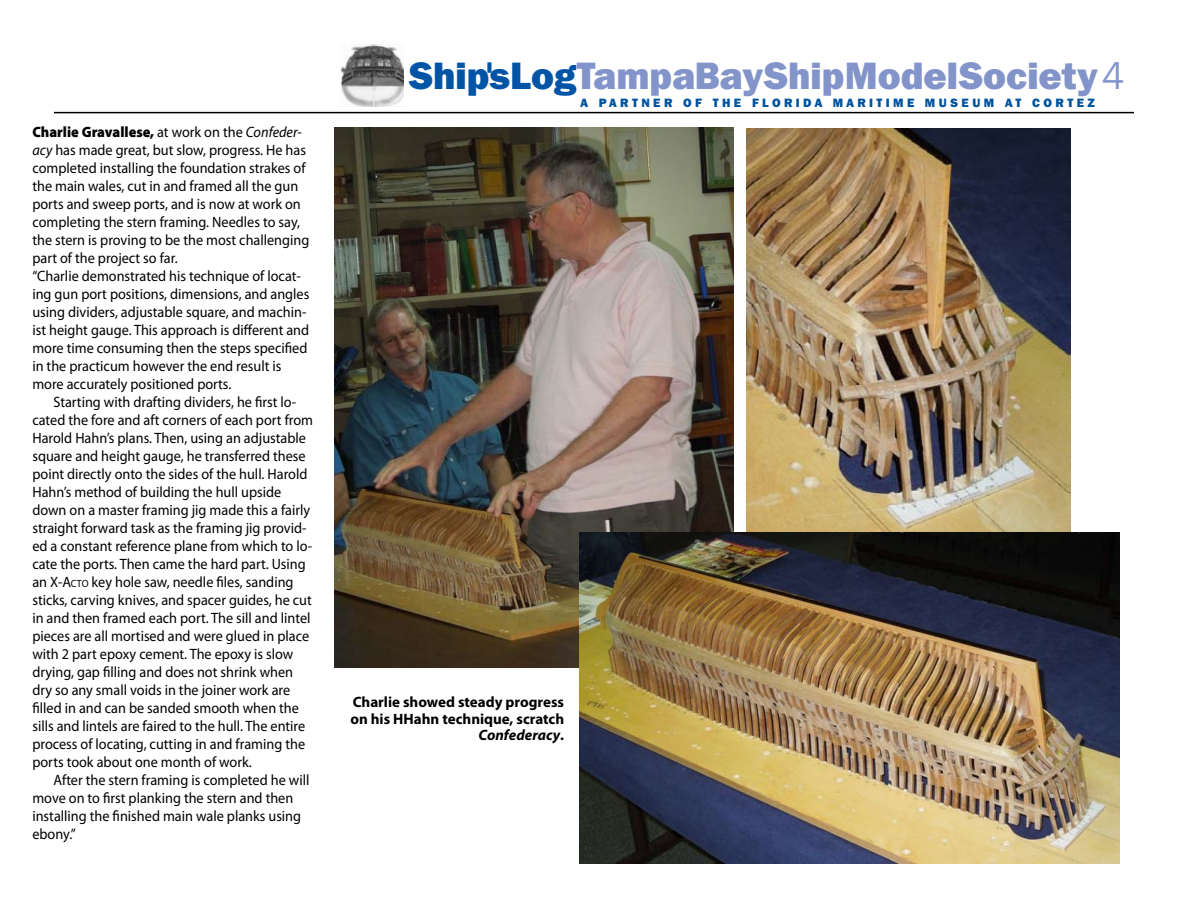
<style>
.page{position:relative;width:1188px;height:918px;background:#fff}
.page>*{position:absolute;margin:0;border:0;box-sizing:border-box;transform-origin:0 0}
.t1{font:800 37.95px "Franklin Gothic IT Cby BT";color:#8394ca}
.t2{font:15px/18px "Myriad Pro";color:#000;scale:.95 1}
.t3{font:700 15px/16.5px "Myriad Pro";color:#000;text-align:right}
.t4{font:800 12px "Franklin Gothic IT Cby BT";letter-spacing:.28em;color:#00539f}
.s1{font-weight:900}
.s2{font-style:italic}
.s3{font-style:inherit}
.s4{font-size:10.5px}
.s5{color:#0054a6}
.s6{font-weight:400}
</style>
<div class="page">
<img style="left:746px;top:129px;width:324px;height:403px">
<hr style="left:54px;top:112px;width:1080px;height:1px;background:#000">
<img style="left:340px;top:45px;width:64px;height:61px">
<img style="left:335px;top:128px;width:398px;height:540px">
<img style="left:579px;top:532px;width:540px;height:332px">
<p class="t2" style="left:32px;top:123px;width:293px"><span class="s1">Charlie Gravallese,</span> at work on the <span class="s2">Confeder&shy;acy</span> has made great, but slow, progress. He has completed installing the foundation strakes of the main wales, cut in and framed all the gun ports and sweep ports, and is now at work on completing the stern framing. Needles to say, the stern is proving to be the most challenging part of the project so far.<br>“Charlie demonstrated his technique of locat&shy;ing gun port positions, dimensions, and angles using dividers, adjustable square, and machin&shy;ist height gauge. This approach is different and more time consuming then the steps specified in the practicum however the end result is more accurately positioned ports.</p>
<p class="t2" style="left:32px;top:393px;width:297px;text-indent:21px">Starting with drafting dividers, he first lo&shy;cated the fore and aft corners of each port from Harold Hahn’s plans. Then, using an adjustable square and height gauge, he transferred these point directly onto the sides of the hull. Harold Hahn’s method of building the hull upside down on a master framing jig made this a fairly straight forward task as the framing jig provid&shy;ed a constant reference plane from which to lo&shy;cate the ports. Then came the hard part. Using an <span class="s3">X-A</span><span class="s4">cto</span> key hole saw, needle files, sanding sticks, carving knives, and spacer guides, he cut in and then framed each port. The sill and lintel pieces are all mortised and were glued in place with 2 part epoxy cement. The epoxy is slow drying, gap filling and does not shrink when dry so any small voids in the joiner work are filled in and can be sanded smooth when the sills and lintels are faired to the hull. The entire process of locating, cutting in and framing the ports took about one month of work.</p>
<p class="t2" style="left:32px;top:771px;width:293px;text-indent:21px">After the stern framing is completed he will move on to first planking the stern and then installing the finished main wale planks using ebony.”</p>
<h1 class="t1" style="left:408px;top:52px;width:717px"><span class="s5">Ship'sLog</span>TampaBayShipModelSociety<span class="s6">4</span></h1>
<p class="t4" style="left:580px;top:95px;width:516px">A PARTNER OF THE FLORIDA MARITIME MUSEUM AT CORTEZ</p>
<p class="t3" style="left:350px;top:694px;width:215px">Charlie showed steady progress on his HHahn technique, scratch<br><span class="s2">Confederacy</span>.</p>
</div>
